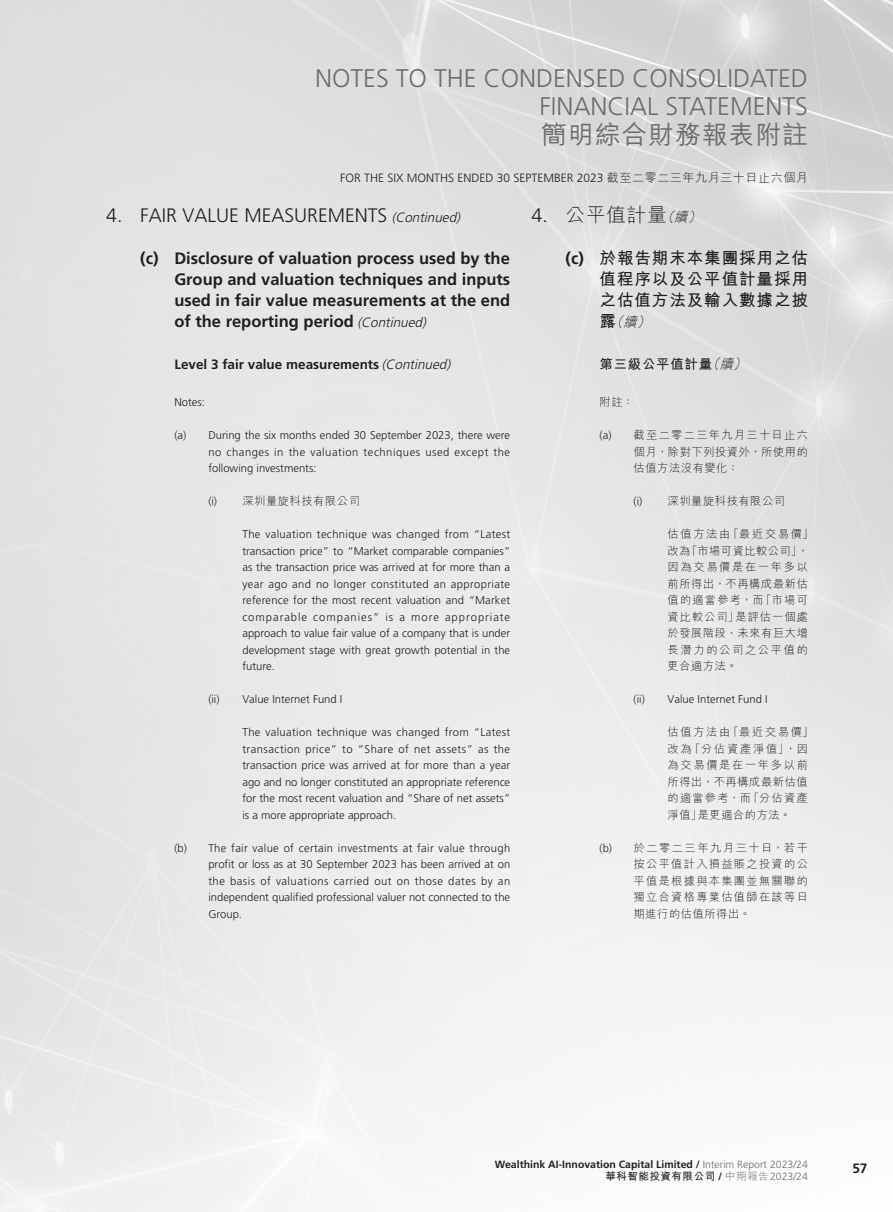
<style>
.page{position:relative;width:893px;height:1212px;background:#fff}
.page>*{position:absolute;margin:0;border:0;box-sizing:border-box;transform-origin:0 0}
.t1{font:300 25.5px/28.5px "Frutiger LT Std";color:#6c6d70;text-align:right}
.t2{font:500 25.5px "M Hei HK";letter-spacing:.05em;color:#6c6d70}
._01_H1{font:300 19.5px "Frutiger LT Std";color:#231f20}
._01_H1-2{font:300 19.5px "M Hei HK";letter-spacing:.05em;color:#231f20}
._02_H2{font:700 16.5px/21px "Frutiger LT Std";color:#231f20;text-align:justify}
._02_H2-2{font:700 16.5px/21px "M Hei HK";letter-spacing:.055em;color:#231f20;text-align:justify}
._03_H3{font:700 13.5px "Frutiger LT Std";color:#231f20}
._03_H3-2{font:700 13.5px "M Hei HK";letter-spacing:.05em;color:#231f20}
._02_H2-3{font:italic 300 13.5px "M Hei HK";color:#231f20}
.t3{font:300 12px "Frutiger LT Std";color:#231f20}
._06_Notes{font:300 11.25px/16.5px "Frutiger LT Std";color:#231f20;text-align:justify}
._06_Notes-2{font:300 11.25px/16.5px "M Hei HK";letter-spacing:.105em;color:#231f20;text-align:justify}
._06_Notes-3{font:300 11.25px/16.5px "M Hei HK";letter-spacing:.085em;color:#231f20}
._06_Notes-4{font:300 11.25px/16.5px "M Hei HK";letter-spacing:.145em;color:#231f20}
._06_Notes-5{font:300 11.25px "M Hei HK";letter-spacing:.05em;color:#231f20}
.t4{font:700 10.5px "Frutiger LT Std";color:#231f20}
.t5{font:700 10.5px "M Hei HK";letter-spacing:.05em;color:#231f20}
.s1{font-family:"M Hei HK"}
.s2{font-style:italic;font-size:13.5px}
.s3{font-weight:300;font-style:italic;font-size:13.5px}
.s4{font-weight:300;font-style:italic}
.s5{font-family:"Frutiger LT Std"}
.s6{font-weight:700;font-style:normal;font-size:16.5px}
.s7{font-weight:300;color:#6c6d70}
.s8{font-family:"Frutiger LT Std";font-weight:300;color:#6c6d70}
</style>
<div class="page">
<h1 class="t1" style="left:315px;top:64px;width:494px">NOTES TO THE CONDENSED CONSOLIDATED<br>FINANCIAL STATEMENTS</h1>
<h1 class="t2" style="left:541px;top:116px;width:268px">簡明綜合財務報表附註</h1>
<p class="t3" style="left:340px;top:171px;width:469px">FOR THE SIX MONTHS ENDED 30 SEPTEMBER 2023 <span class="s1">截至二零二三年九月三十日止六個月</span></p>
<p class="_01_H1" style="left:106px;top:204px;width:358px">4. FAIR VALUE MEASUREMENTS <span class="s2">(Continued)</span></p>
<p class="_02_H2" style="left:174px;top:247px;width:337px;text-indent:-34px">(c) Disclosure of valuation process used by the Group and valuation techniques and inputs used in fair value measurements at the end of the reporting period <span class="s3">(Continued)</span></p>
<p class="_03_H3" style="left:174px;top:356px;width:281px">Level 3 fair value measurements <span class="s4">(Continued)</span></p>
<p class="_06_Notes" style="left:174px;top:394px;width:32px">Notes:</p>
<p class="_06_Notes" style="left:208px;top:427px;width:303px;text-indent:-34px">(a) During the six months ended 30 September 2023, there were no changes in the valuation techniques used except the following investments:</p>
<p class="_06_Notes-5" style="left:208px;top:495px;width:153px"><span class="s5">(i)</span> 深圳量旋科技有限公司</p>
<p class="_06_Notes" style="left:242px;top:526px;width:269px">The valuation technique was changed from “Latest transaction price” to “Market comparable companies” as the transaction price was arrived at for more than a year ago and no longer constituted an appropriate reference for the most recent valuation and “Market comparable companies” is a more appropriate approach to value fair value of a company that is under development stage with great growth potential in the future.</p>
<p class="_06_Notes" style="left:208px;top:691px;width:136px">(ii) Value Internet Fund I</p>
<p class="_06_Notes" style="left:242px;top:724px;width:269px">The valuation technique was changed from “Latest transaction price” to “Share of net assets” as the transaction price was arrived at for more than a year ago and no longer constituted an appropriate reference for the most recent valuation and “Share of net assets” is a more appropriate approach.</p>
<p class="_06_Notes" style="left:208px;top:840px;width:303px;text-indent:-34px">(b) The fair value of certain investments at fair value through profit or loss as at 30 September 2023 has been arrived at on the basis of valuations carried out on those dates by an independent qualified professional valuer not connected to the Group.</p>
<p class="_01_H1-2" style="left:531px;top:204px;width:174px"><span class="s5">4.</span> 公平值計量<span class="s2">（續）</span></p>
<p class="_02_H2-2" style="left:600px;top:246px;width:210px;text-indent:-34px"><span class="s5">(c)</span> 於報告期末本集團採用之估值程序以及公平值計量採用之估值方法及輸入數據之披</p>
<p class="_02_H2-3" style="left:600px;top:315px;width:55px"><span class="s6">露</span>（續）</p>
<p class="_03_H3-2" style="left:600px;top:354px;width:151px">第三級公平值計量<span class="s4">（續）</span></p>
<p class="_06_Notes-2" style="left:600px;top:393px;width:36px">附註：</p>
<p class="_06_Notes-2" style="left:634px;top:426px;width:176px;text-indent:-34px"><span class="s5">(a)</span> 截至二零二三年九月三十日止六個月，除對下列投資外，所使用的估值方法沒有變化：</p>
<p class="_06_Notes-5" style="left:634px;top:495px;width:153px"><span class="s5">(i)</span> 深圳量旋科技有限公司</p>
<p class="_06_Notes-3" style="left:668px;top:525px;width:147px">估值方法由「最近交易價」改為「市場可資比較公司」，因為交易價是在一年多以前所得出，不再構成最新估值的適當參考，而「市場可資比較公司」是評估一個處於發展階段、未來有巨大增長潛力的公司之公平值的更合適方法。</p>
<p class="_06_Notes" style="left:634px;top:691px;width:136px">(ii) Value Internet Fund I</p>
<p class="_06_Notes-4" style="left:668px;top:723px;width:147px">估值方法由「最近交易價」改為「分佔資產淨值」，因為交易價是在一年多以前所得出，不再構成最新估值的適當參考，而「分佔資產淨值」是更適合的方法。</p>
<p class="_06_Notes-2" style="left:634px;top:839px;width:176px;text-indent:-34px"><span class="s5">(b)</span> 於二零二三年九月三十日，若干按公平值計入損益賬之投資的公平值是根據與本集團並無關聯的獨立合資格專業估值師在該等日期進行的估值所得出。</p>
<p class="t4" style="left:495px;top:1158px;width:315px">Wealthink AI-Innovation Capital Limited / <span class="s7">Interim Report 2023/24</span></p>
<p class="t5" style="left:605px;top:1168px;width:204px">華科智能投資有限公司 <span class="s5">/</span> <span class="s7">中期報告</span><span class="s8">2023/24</span></p>
<p class="_03_H3" style="left:852px;top:1161px;width:17px">57</p>
</div>
